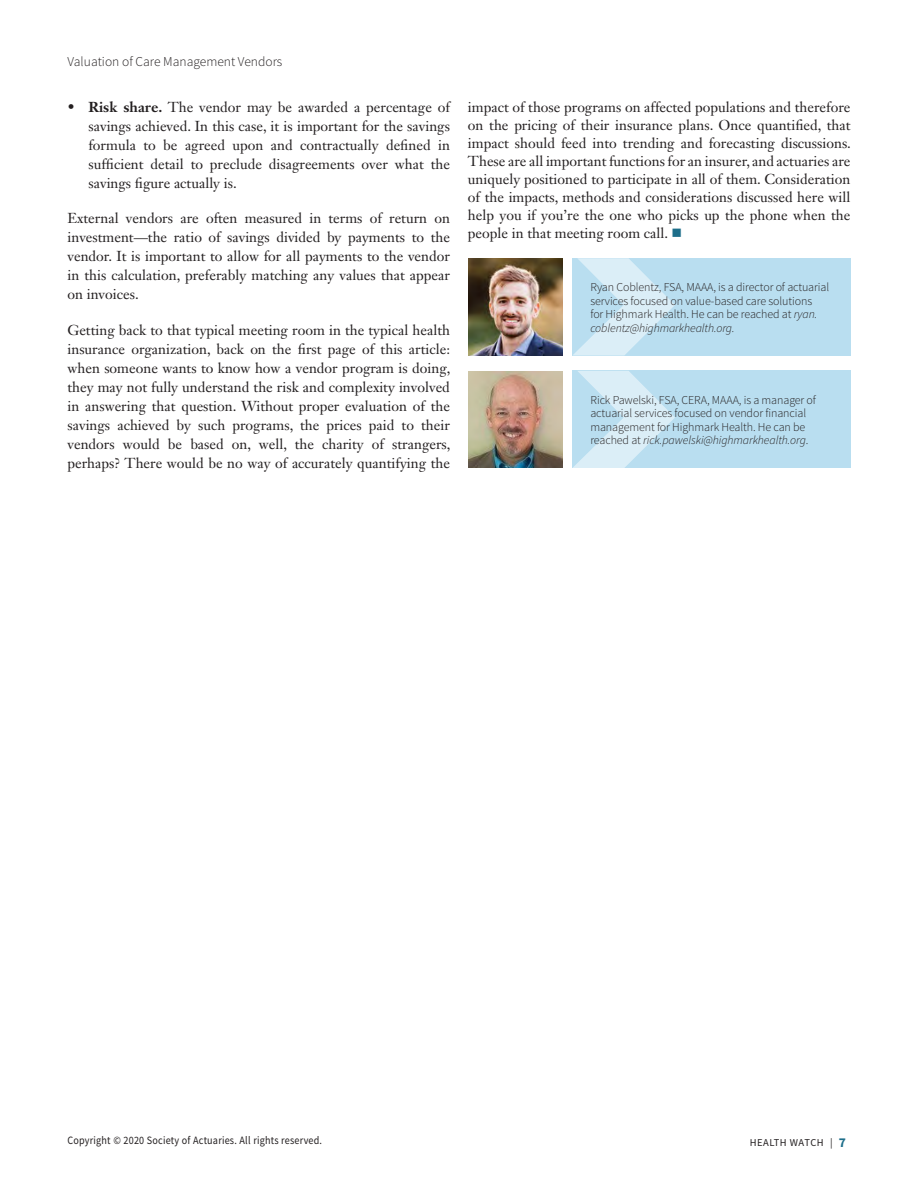
<style>
.page{position:relative;width:918px;height:1188px;background:#fff}
.page>*{position:absolute;margin:0;border:0;box-sizing:border-box;transform-origin:0 0}
.Article_Body___space{font:14.25px/18.9px "Janson Text LT Std";color:#231f20;text-align:justify}
.t1{font:300 13.5px "Source Sans Pro";color:#231f20}
.Author_Info{font:300 12px/13.5px "Source Sans Pro";letter-spacing:-.01em;color:#231f20}
.t2{font:11.25px "Source Sans Pro";letter-spacing:.02em;color:#231f20;scale:.9 1}
.t3{font:10.5px "Source Sans Pro";letter-spacing:.05em;color:#231f20}
.s1{font-weight:700}
.s2{color:#1d6e8a}
.s3{font-style:italic}
.s4{font-weight:700;font-size:13.5px;color:#1d6e8a}
</style>
<div class="page">
<div style="left:572px;top:258px;width:278px;height:98px;background:#b9def0"></div>
<img style="left:468px;top:258px;width:94px;height:98px">
<svg style="left:573px;top:258px;width:102px;height:98px"></svg>
<div style="left:572px;top:371px;width:278px;height:97px;background:#b9def0"></div>
<img style="left:468px;top:371px;width:94px;height:97px">
<svg style="left:573px;top:371px;width:102px;height:97px"></svg>
<p class="t1" style="left:68px;top:54px;width:216px">Valuation of Care Management Vendors</p>
<p class="Article_Body___space" style="left:88px;top:98px;width:363px;text-indent:-21px">• <span class="s1">Risk share.</span> The vendor may be awarded a percentage of savings achieved. In this case, it is important for the savings formula to be agreed upon and contractually defined in sufficient detail to preclude disagreements over what the savings figure actually is.</p>
<p class="Article_Body___space" style="left:67px;top:208px;width:384px">External vendors are often measured in terms of return on investment—the ratio of savings divided by payments to the vendor. It is important to allow for all payments to the vendor in this calculation, preferably matching any values that appear on invoices.</p>
<p class="Article_Body___space" style="left:67px;top:321px;width:385px">Getting back to that typical meeting room in the typical health insurance organization, back on the first page of this article: when someone wants to know how a vendor program is doing, they may not fully understand the risk and complexity involved in answering that question. Without proper evaluation of the savings achieved by such programs, the prices paid to their vendors would be based on, well, the charity of strangers, perhaps? There would be no way of accurately quantifying the</p>
<p class="Article_Body___space" style="left:468px;top:98px;width:384px;line-height:18px">impact of those programs on affected populations and therefore on the pricing of their insurance plans. Once quantified, that impact should feed into trending and forecasting discussions.<br>These are all important functions for an insurer, and actuaries are uniquely positioned to participate in all of them. Consideration of the impacts, methods and considerations discussed here will help you if you’re the one who picks up the phone when the people in that meeting room call. <span class="s2">■</span></p>
<p class="Author_Info" style="left:590px;top:280px;width:240px">Ryan Coblentz, FSA, MAAA, is a director of actuarial services focused on value-based care solutions<br>for Highmark Health. He can be reached at <span class="s3">ryan. coblentz@highmarkhealth.org.</span></p>
<p class="Author_Info" style="left:590px;top:393px;width:227px">Rick Pawelski, FSA, CERA, MAAA, is a manager of actuarial services focused on vendor financial management for Highmark Health. He can be reached at <span class="s3">rick.pawelski@highmarkhealth.org</span>.</p>
<p class="t2" style="left:68px;top:1133px;width:284px">Copyright © 2020 Society of Actuaries. All rights reserved.</p>
<p class="t3" style="left:750px;top:1136px;width:98px">HEALTH WATCH | <span class="s4">7</span></p>
</div>
